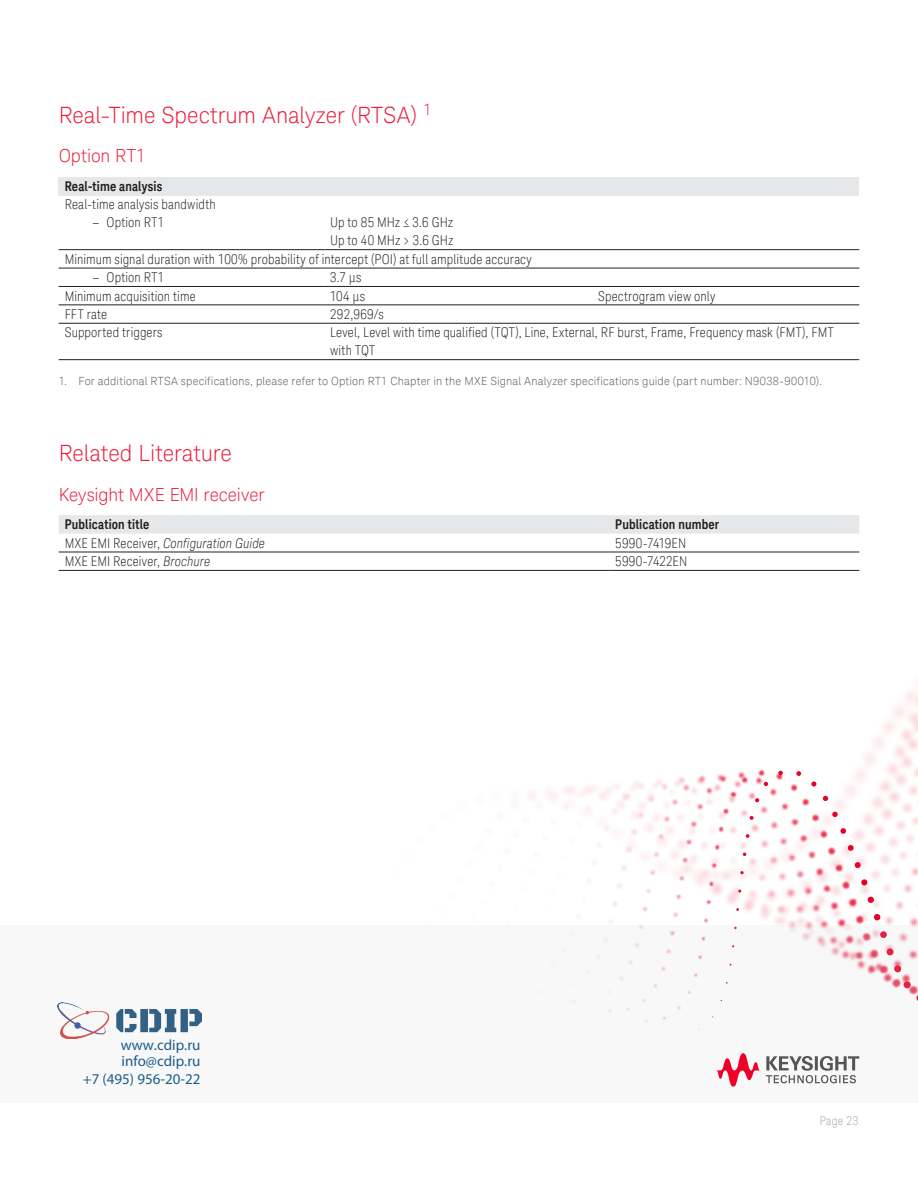
<style>
.page{position:relative;width:918px;height:1188px;background:#fff}
.page>*{position:absolute;margin:0;border:0;box-sizing:border-box;transform-origin:0 0}
.t1{font:300 22.5px "Keysight Sans";letter-spacing:-.005em;color:#ed1a36}
.t2{font:300 18px "Keysight Sans";letter-spacing:-.005em;color:#ed1a36}
.t3{font:15px/17.4px "Myriad Pro";color:#1d5d8b;text-align:right}
.t4{font:300 condensed 13.5px/18px "Keysight Sans";letter-spacing:.015em;color:#231f20}
.t5{font:700 13.5px "Keysight Sans Condensed";letter-spacing:.01em;color:#231f20}
.t6{font:italic 300 condensed 13.5px "Keysight Sans";letter-spacing:.005em;color:#231f20}
.t7{font:300 condensed 12px "Keysight Sans";letter-spacing:.03em;color:#a4a1a9}
.t8{font:300 11.25px "Keysight Sans";letter-spacing:.015em;color:#57585a}
.s1{font-stretch:normal}
.s2{font-style:normal}
.s3{font-style:italic}
</style>
<div class="page">
<img style="left:212px;top:551px;width:706px;height:375px">
<svg style="left:740px;top:871px;width:4px;height:3px"></svg>
<svg style="left:743px;top:852px;width:3px;height:4px"></svg>
<svg style="left:746px;top:834px;width:4px;height:4px"></svg>
<svg style="left:750px;top:816px;width:4px;height:4px"></svg>
<svg style="left:755px;top:798px;width:4px;height:4px"></svg>
<svg style="left:764px;top:782px;width:4px;height:4px"></svg>
<svg style="left:778px;top:771px;width:5px;height:4px"></svg>
<svg style="left:796px;top:771px;width:5px;height:5px"></svg>
<svg style="left:811px;top:781px;width:6px;height:6px"></svg>
<svg style="left:823px;top:796px;width:5px;height:5px"></svg>
<svg style="left:832px;top:812px;width:6px;height:5px"></svg>
<svg style="left:840px;top:828px;width:6px;height:6px"></svg>
<svg style="left:848px;top:845px;width:6px;height:6px"></svg>
<svg style="left:855px;top:862px;width:6px;height:6px"></svg>
<svg style="left:861px;top:879px;width:7px;height:7px"></svg>
<div style="left:867px;top:896px;width:7px;height:7px;background:#e90029;border-radius:50%"></div>
<div style="left:874px;top:914px;width:7px;height:7px;background:#e90029;border-radius:50%"></div>
<div style="left:0;top:926px;width:918px;height:177px;background:#f8f8f8"></div>
<svg style="left:766px;top:1056px;width:93px;height:27px"></svg>
<svg style="left:716px;top:1053px;width:44px;height:34px"></svg>
<div style="left:59px;top:177px;width:800px;height:18px;background:#e6e7e9"></div>
<hr style="left:59px;top:359px;width:265px;height:1px;background:#231f20">
<hr style="left:324px;top:359px;width:268px;height:1px;background:#231f20">
<hr style="left:592px;top:359px;width:267px;height:1px;background:#231f20">
<hr style="left:59px;top:323px;width:265px;height:1px;background:#231f20">
<hr style="left:324px;top:323px;width:268px;height:1px;background:#231f20">
<hr style="left:592px;top:323px;width:267px;height:1px;background:#231f20">
<hr style="left:59px;top:249px;width:265px;height:1px;background:#231f20">
<hr style="left:324px;top:249px;width:268px;height:1px;background:#231f20">
<hr style="left:592px;top:249px;width:267px;height:1px;background:#231f20">
<hr style="left:59px;top:268px;width:265px;height:1px;background:#231f20">
<hr style="left:324px;top:268px;width:268px;height:1px;background:#231f20">
<hr style="left:592px;top:268px;width:267px;height:1px;background:#231f20">
<hr style="left:59px;top:286px;width:265px;height:1px;background:#231f20">
<hr style="left:324px;top:286px;width:268px;height:1px;background:#231f20">
<hr style="left:592px;top:286px;width:267px;height:1px;background:#231f20">
<hr style="left:59px;top:304px;width:265px;height:1px;background:#231f20">
<hr style="left:324px;top:304px;width:268px;height:1px;background:#231f20">
<hr style="left:592px;top:304px;width:267px;height:1px;background:#231f20">
<div style="left:59px;top:515px;width:800px;height:19px;background:#e6e7e9"></div>
<hr style="left:59px;top:552px;width:550px;height:1px;background:#231f20">
<hr style="left:609px;top:552px;width:250px;height:1px;background:#231f20">
<hr style="left:59px;top:570px;width:550px;height:1px;background:#231f20">
<hr style="left:609px;top:570px;width:250px;height:1px;background:#231f20">
<img style="left:57px;top:1003px;width:145px;height:35px">
<h1 class="t1" style="left:59px;top:102px;width:374px">Real-Time Spectrum Analyzer (RTSA) <sup>1</sup></h1>
<h2 class="t2" style="left:59px;top:145px;width:89px">Option RT1</h2>
<p class="t5" style="left:65px;top:178px;width:99px">Real-time analysis</p>
<p class="t4" style="left:65px;top:196px;width:153px">Real-time analysis bandwidth</p>
<p class="t4" style="left:92px;top:214px;width:74px"><span class="s1">–</span> Option RT1</p>
<p class="t4" style="left:330px;top:214px;width:124px">Up to 85 MHz ≤ 3.6 GHz</p>
<p class="t4" style="left:330px;top:232px;width:125px">Up to 40 MHz &gt; 3.6 GHz</p>
<p class="t4" style="left:65px;top:250px;width:469px">Minimum signal duration with 100% probability of intercept (POI) at full amplitude accuracy</p>
<p class="t4" style="left:92px;top:268px;width:74px"><span class="s1">–</span> Option RT1</p>
<p class="t4" style="left:330px;top:268px;width:33px">3.7 μs</p>
<p class="t4" style="left:65px;top:287px;width:133px">Minimum acquisition time</p>
<p class="t4" style="left:330px;top:287px;width:36px">104 μs</p>
<p class="t4" style="left:598px;top:287px;width:119px">Spectrogram view only</p>
<p class="t4" style="left:65px;top:305px;width:44px">FFT rate</p>
<p class="t4" style="left:330px;top:305px;width:55px">292,969/s</p>
<p class="t4" style="left:65px;top:324px;width:99px">Supported triggers</p>
<p class="t4" style="left:330px;top:324px;width:505px">Level, Level with time qualified (TQT), Line, External, RF burst, Frame, Frequency mask (FMT), FMT with TQT</p>
<p class="t8" style="left:59px;top:375px;width:765px">1. For additional RTSA specifications, please refer to Option RT1 Chapter in the MXE Signal Analyzer specifications guide (part number: N9038-90010).</p>
<h1 class="t1" style="left:59px;top:440px;width:175px">Related Literature</h1>
<h2 class="t2" style="left:59px;top:484px;width:207px">Keysight MXE EMI receiver</h2>
<p class="t5" style="left:65px;top:516px;width:86px">Publication title</p>
<p class="t5" style="left:615px;top:516px;width:105px">Publication number</p>
<p class="t6" style="left:65px;top:535px;width:202px"><span class="s2">MXE EMI Receiver,</span> Configuration Guide</p>
<p class="t4" style="left:615px;top:534px;width:73px">5990-7419EN</p>
<p class="t4" style="left:65px;top:552px;width:147px">MXE EMI Receiver, <span class="s3">Brochure</span></p>
<p class="t4" style="left:615px;top:552px;width:74px">5990-7422EN</p>
<p class="t3" style="left:83px;top:1036px;width:119px">www.cdip.ru info@cdip.ru<br>+7 (495) 956-20-22</p>
<p class="t7" style="left:820px;top:1114px;width:40px">Page 23</p>
</div>
